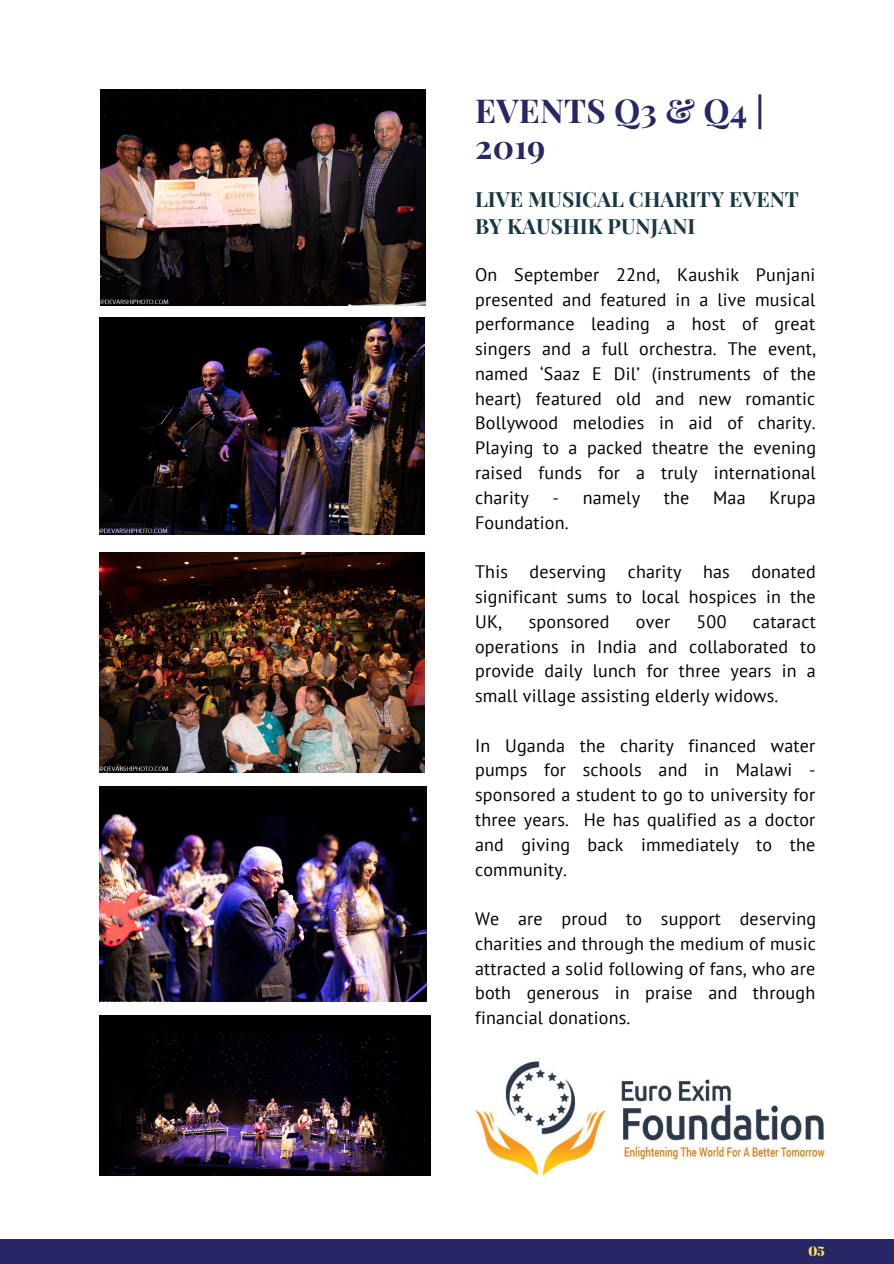
<style>
.page{position:relative;width:894px;height:1264px;background:#fff}
.page>*{position:absolute;margin:0;border:0;box-sizing:border-box;transform-origin:0 0}
.t1{font:700 33px/36px "Playfair Display";letter-spacing:.01em;color:#272766}
.t2{font:700 21px/27px "Playfair Display";color:#173744}
.t3{font:18px/24.8px "PT Sans";letter-spacing:.01em;color:#000;text-align:justify}
.t4{font:13.5px "Abril Fatface";color:#ffde59}
</style>
<div class="page">
<div style="left:0;top:1239px;width:893px;height:24px;background:#272766"></div>
<img style="left:474px;top:1061px;width:352px;height:116px">
<img style="left:99px;top:1015px;width:331px;height:160px">
<img style="left:101px;top:89px;width:324px;height:217px">
<img style="left:99px;top:318px;width:326px;height:216px">
<img style="left:99px;top:552px;width:326px;height:220px">
<img style="left:99px;top:786px;width:327px;height:215px">
<h1 class="t1" style="left:475px;top:91px;width:290px">EVENTS Q3 &amp; Q4 |<br>2019</h1>
<p class="t2" style="left:475px;top:185px;width:325px">LIVE MUSICAL CHARITY EVENT<br>BY KAUSHIK PUNJANI</p>
<p class="t3" style="left:475px;top:262px;width:342px">On September 22nd, Kaushik Punjani presented and featured in a live musical performance leading a host of great singers and a full orchestra. The event, named ‘Saaz E Dil’ (instruments of the heart) featured old and new romantic Bollywood melodies in aid of charity.<br>Playing to a packed theatre the evening raised funds for a truly international charity</p>
<p class="t3" style="left:552px;top:485px;width:89px">- namely</p>
<p class="t3" style="left:663px;top:485px;width:27px">the</p>
<p class="t3" style="left:713px;top:485px;width:34px">Maa</p>
<p class="t3" style="left:769px;top:485px;width:48px">Krupa</p>
<p class="t3" style="left:475px;top:509px;width:95px">Foundation.</p>
<p class="t3" style="left:475px;top:559px;width:342px">This deserving charity has donated significant sums to local hospices in the UK,</p>
<p class="t3" style="left:528px;top:608px;width:82px">sponsored</p>
<p class="t3" style="left:635px;top:608px;width:36px">over</p>
<p class="t3" style="left:696px;top:608px;width:31px">500</p>
<p class="t3" style="left:475px;top:608px;width:342px;text-indent:278px">cataract operations in India and collaborated to provide daily lunch for three years in a small village assisting elderly widows.</p>
<p class="t3" style="left:475px;top:732px;width:342px">In Uganda the charity financed water pumps for schools and in Malawi - sponsored a student to go to university for three years. He has qualified as a doctor and giving back immediately to the community.</p>
<p class="t3" style="left:475px;top:906px;width:342px">We are proud to support deserving charities and through the medium of music attracted a solid following of fans, who are both generous in praise and through financial donations.</p>
<p class="t4" style="left:808px;top:1241px;width:18px">05</p>
</div>
